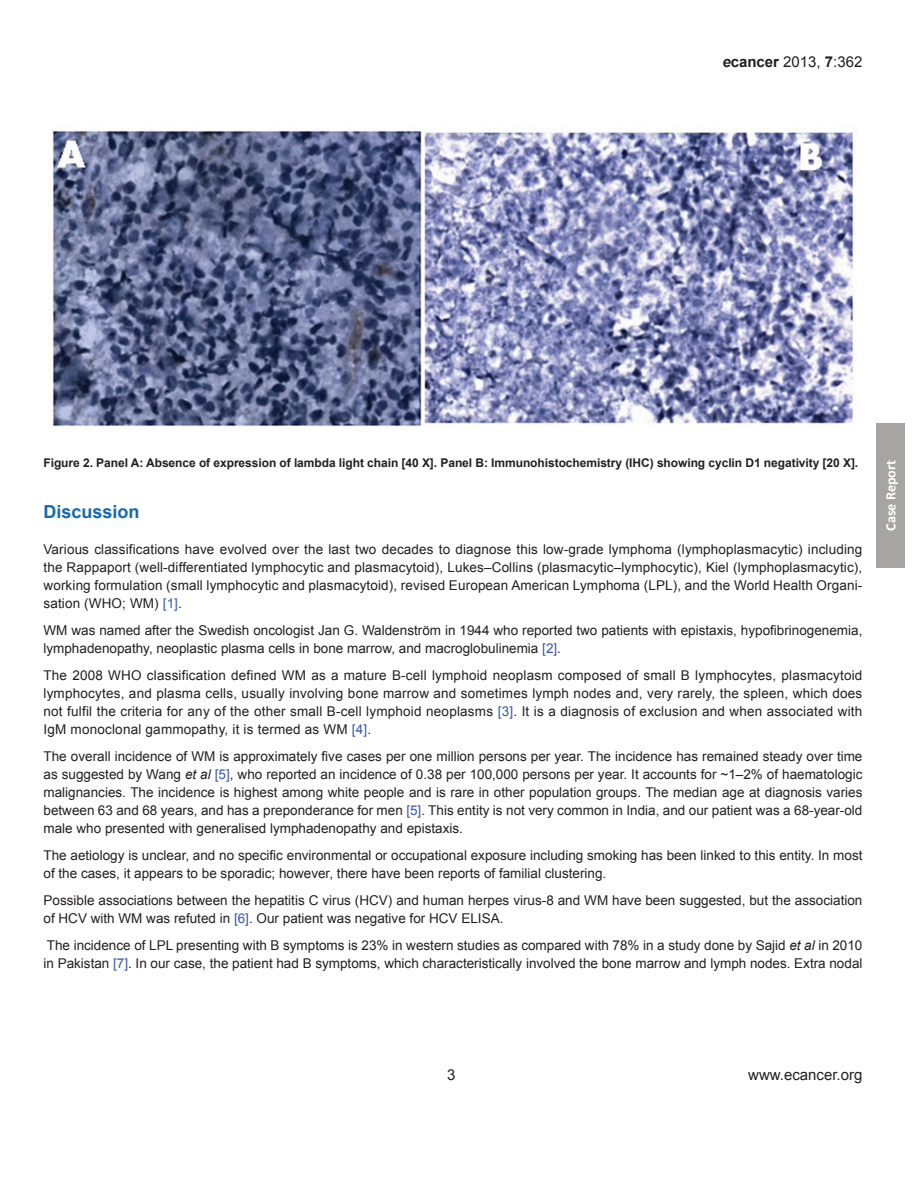
<style>
.page{position:relative;width:918px;height:1186px;background:#fff}
.page>*{position:absolute;margin:0;border:0;box-sizing:border-box;transform-origin:0 0}
.t1{font:700 18px "Arial";color:#1569ad}
.t2{font:15px "Arial";color:#231f20}
.t3{font:700 14.25px "Calibri";color:#fff}
.t4{font:13.5px/18px "Arial";color:#231f20}
.t5{font:700 12px "Arial";letter-spacing:-.005em;color:#231f20}
.s1{font-weight:700;font-style:italic}
.s2{font-weight:700}
.s3{color:#3759a7}
.s4{font-style:italic}
</style>
<div class="page">
<div style="left:876px;top:423px;width:29px;height:144px;background:#a7a5a4"></div>
<img style="left:52px;top:126px;width:805px;height:300px">
<p class="t2" style="left:722px;top:52px;width:142px"><span class="s1">e</span><span class="s2">cancer</span> 2013, <span class="s2">7</span>:362</p>
<p class="t5" style="left:44px;top:455px;width:816px">Figure 2. Panel A: Absence of expression of lambda light chain [40 X]. Panel B: Immunohistochemistry (IHC) showing cyclin D1 negativity [20 X].</p>
<h1 class="t1" style="left:44px;top:499px;width:98px">Discussion</h1>
<p class="t4" style="left:44px;top:540px;width:820px;text-align:justify">Various classifications have evolved over the last two decades to diagnose this low-grade lymphoma (lymphoplasmacytic) including the Rappaport (well-differentiated lymphocytic and plasmacytoid), Lukes–Collins (plasmacytic–lymphocytic), Kiel (lymphoplasmacytic), working formulation (small lymphocytic and plasmacytoid), revised European American Lymphoma (LPL), and the World Health Organi&shy;sation (WHO; WM) <span class="s3">[1]</span>.</p>
<p class="t4" style="left:44px;top:621px;width:820px">WM was named after the Swedish oncologist Jan G. Waldenström in 1944 who reported two patients with epistaxis, hypofibrinogenemia, lymphadenopathy, neoplastic plasma cells in bone marrow, and macroglobulinemia <span class="s3">[2]</span>.</p>
<p class="t4" style="left:44px;top:666px;width:820px;text-align:justify">The 2008 WHO classification defined WM as a mature B-cell lymphoid neoplasm composed of small B lymphocytes, plasmacytoid lymphocytes, and plasma cells, usually involving bone marrow and sometimes lymph nodes and, very rarely, the spleen, which does not fulfil the criteria for any of the other small B-cell lymphoid neoplasms <span class="s3">[3]</span>. It is a diagnosis of exclusion and when associated with IgM monoclonal gammopathy, it is termed as WM <span class="s3">[4]</span>.</p>
<p class="t4" style="left:44px;top:747px;width:820px;text-align:justify">The overall incidence of WM is approximately five cases per one million persons per year. The incidence has remained steady over time as suggested by Wang <span class="s4">et al</span> <span class="s3">[5]</span>, who reported an incidence of 0.38 per 100,000 persons per year. It accounts for ~1–2% of haematologic malignancies. The incidence is highest among white people and is rare in other population groups. The median age at diagnosis varies between 63 and 68 years, and has a preponderance for men <span class="s3">[5]</span>. This entity is not very common in India, and our patient was a 68-year-old male who presented with generalised lymphadenopathy and epistaxis.</p>
<p class="t4" style="left:44px;top:846px;width:821px">The aetiology is unclear, and no specific environmental or occupational exposure including smoking has been linked to this entity. In most of the cases, it appears to be sporadic; however, there have been reports of familial clustering.</p>
<p class="t4" style="left:44px;top:891px;width:820px">Possible associations between the hepatitis C virus (HCV) and human herpes virus-8 and WM have been suggested, but the association of HCV with WM was refuted in <span class="s3">[6]</span>. Our patient was negative for HCV ELISA.</p>
<p class="t4" style="left:44px;top:936px;width:820px">The incidence of LPL presenting with B symptoms is 23% in western studies as compared with 78% in a study done by Sajid <span class="s4">et al</span> in 2010 in Pakistan <span class="s3">[7]</span>. In our case, the patient had B symptoms, which characteristically involved the bone marrow and lymph nodes. Extra nodal</p>
<p class="t3" style="left:882px;top:531px;width:72px;rotate:-90deg">Case Report</p>
<p class="t2" style="left:447px;top:1065px;width:10px">3</p>
<p class="t2" style="left:748px;top:1065px;width:116px">www.ecancer.org</p>
</div>
